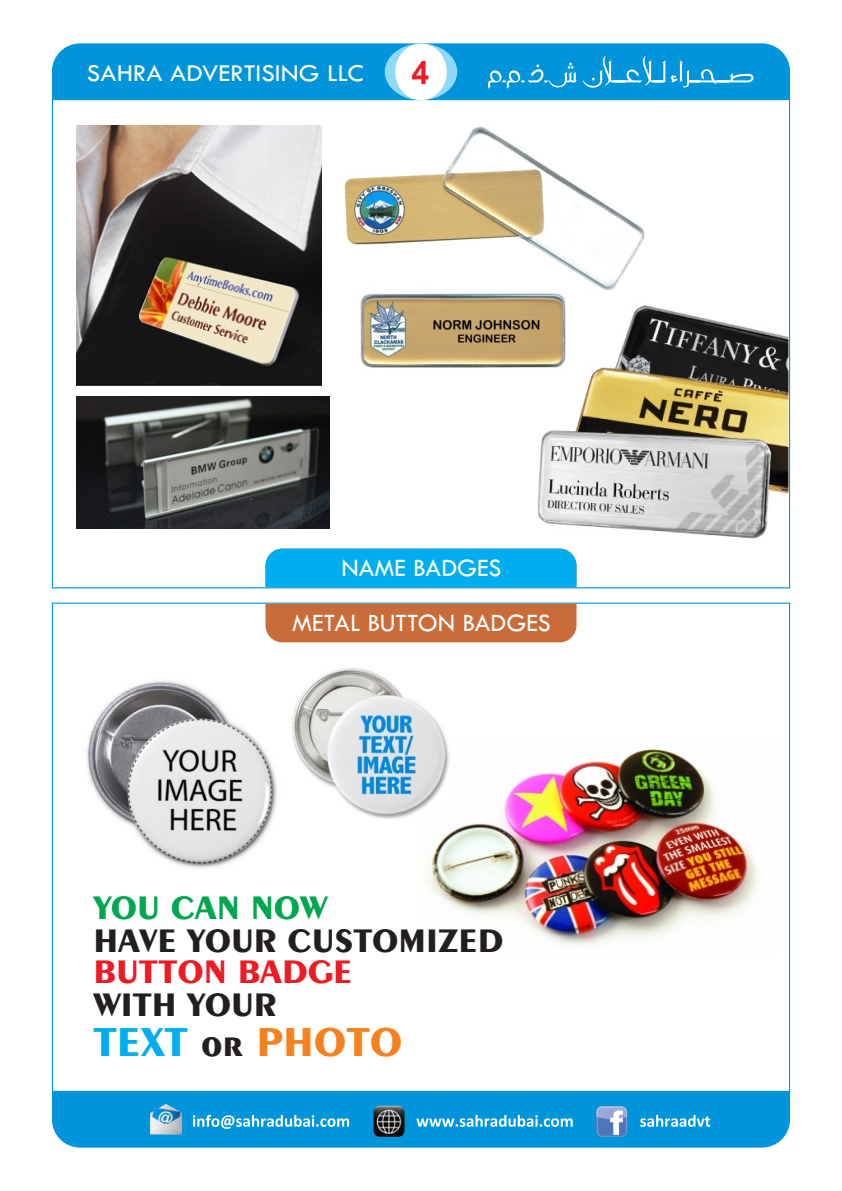
<style>
.page{position:relative;width:842px;height:1191px;background:#fff}
.page>*{position:absolute;margin:0;border:0;box-sizing:border-box;transform-origin:0 0}
.t1{font:700 42.8px "Exotic 350 BT";color:#f5821f}
.t2{font:700 34.4px "Exotic 350 BT";color:#231f20}
.t3{font:700 34.4px "Exotic 350 BT";color:#ed1c24}
.t4{font:700 34.4px "Exotic 350 BT";color:#00a650}
.t5{font:700 32px "Arial";color:#ed1c24}
.t6{font:26px/55px "Tw Cen";color:#fff;text-align:center}
.t7{font:25.2px "Tw Cen";color:#fff;scale:1.07 1}
.s1{color:#00aeef}
.s2{color:#231f20}
</style>
<div class="page">
<div style="left:52px;top:602px;width:738px;height:490px;background:#fff;border:1px solid #0095da"></div>
<div style="left:52px;top:99px;width:738px;height:489px;background:#fff;border:1px solid #0095da"></div>
<div style="left:51px;top:1091px;width:739px;height:57px;background:#0095da"></div>
<div style="left:51px;top:43px;width:739px;height:57px;background:#0095da"></div>
<svg style="left:193px;top:1114px;width:517px;height:14px;background:#45b1e3"></svg>
<img style="left:596px;top:1106px;width:31px;height:30px;border-radius:6px">
<img style="left:150px;top:1103px;width:32px;height:31px">
<img style="left:373px;top:1105px;width:31px;height:31px;border-radius:6px">
<div style="left:385px;top:44px;width:72px;height:56px;background:#8ed8f8;border-radius:50%"></div>
<div style="left:395px;top:44px;width:52px;height:56px;background:#fff;border-radius:50%"></div>
<div style="left:265px;top:548px;width:311px;height:39px;background:#00aeef"></div>
<div style="left:265px;top:603px;width:311px;height:39px;background:#ca6c39"></div>
<svg style="left:488px;top:56px;width:266px;height:33px;background:#21a2de"></svg>
<img style="left:76px;top:126px;width:246px;height:259px">
<img style="left:344px;top:126px;width:301px;height:242px">
<img style="left:537px;top:294px;width:251px;height:245px">
<img style="left:76px;top:396px;width:253px;height:132px">
<img style="left:426px;top:749px;width:332px;height:197px">
<img style="left:86px;top:680px;width:191px;height:188px">
<img style="left:291px;top:668px;width:175px;height:163px">
<p class="t7" style="left:87px;top:64px;width:260px">SAHRA ADVERTISING LLC</p>
<p class="t5" style="left:411px;top:60px;width:19px">4</p>
<p class="t6" style="left:292px;top:542px;width:260px">NAME BADGES<br>METAL BUTTON BADGES</p>
<h2 class="t4" style="left:93px;top:892px;width:236px">YOU CAN NOW</h2>
<h2 class="t2" style="left:93px;top:926px;width:411px">HAVE YOUR CUSTOMIZED</h2>
<h2 class="t3" style="left:93px;top:957px;width:260px">BUTTON BADGE</h2>
<h2 class="t2" style="left:93px;top:990px;width:185px">WITH YOUR</h2>
<h1 class="t1" style="left:93px;top:1023px;width:311px"><span class="s1">TEXT</span> <span class="s2">or</span> PHOTO</h1>
</div>
